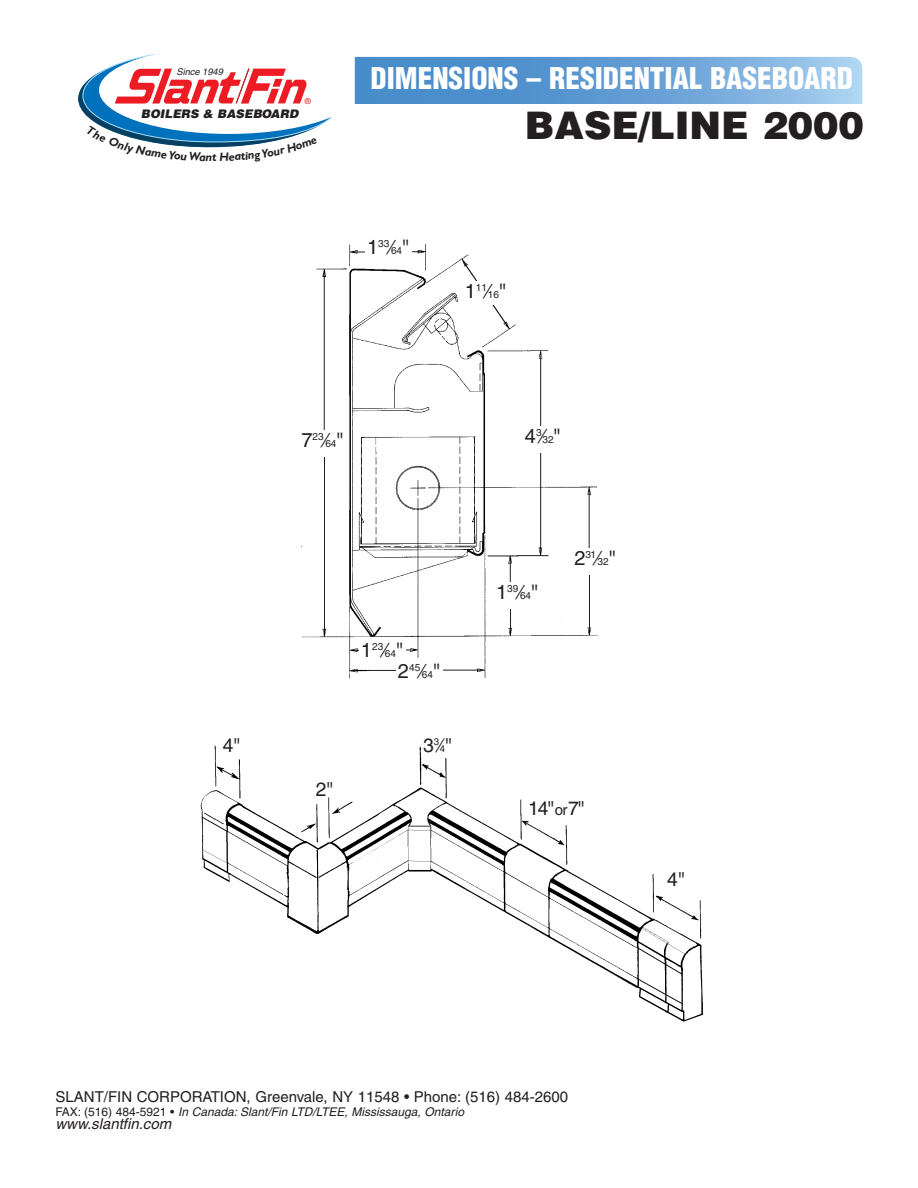
<style>
.page{position:relative;width:918px;height:1188px;background:#fff}
.page>*{position:absolute;margin:0;border:0;box-sizing:border-box;transform-origin:0 0}
.t1{font:900 37.95px "Helvetica";color:#231f20}
.t2{font:900 condensed 29.25px "Helvetica";color:#fff}
.t3{font:20.1px "Helvetica";color:#231f20}
.t4{font:19.35px "Helvetica";color:#231f20}
.t5{font:15px "Helvetica";color:#231f20}
.t6{font:italic 15px "Helvetica";color:#231f20}
.t7{font:italic 12px "Helvetica";color:#231f20}
.t8{font:italic 700 12px "Gill Sans";color:#231f20}
.t9{font:italic 900 11.85px "Helvetica";color:#231f20}
.t10{font:10.05px "Helvetica";color:#231f20}
.t11{font:italic 9.3px "Helvetica";color:#231f20}
.t12{font:8.25px "Helvetica";color:#ed1c24}
.s1{font-size:20.1px}
.s2{font-size:9.6px}
.s3{font-size:10.05px}
.s4{font-size:15px}
.s5{font-style:normal}
</style>
<div class="page">
<svg style="left:355px;top:57px;width:507px;height:46px;background:#68a1d6"></svg>
<img style="left:200px;top:745px;width:504px;height:277px">
<img style="left:301px;top:243px;width:297px;height:436px">
<div style="left:513px;top:427px;width:59px;height:26px;background:#fff"></div>
<div style="left:365px;top:237px;width:47px;height:27px;background:#fff"></div>
<div style="left:299px;top:430px;width:47px;height:27px;background:#fff"></div>
<div style="left:396px;top:661px;width:47px;height:23px;background:#fff"></div>
<div style="left:494px;top:582px;width:47px;height:27px;background:#fff"></div>
<div style="left:359px;top:640px;width:47px;height:23px;background:#fff"></div>
<div style="left:462px;top:282px;width:47px;height:23px;background:#fff"></div>
<div style="left:566px;top:548px;width:59px;height:27px;background:#fff"></div>
<svg style="left:78px;top:54px;width:254px;height:94px"></svg>
<p class="t11" style="left:176px;top:69px;width:48px">Since 1949</p>
<p class="t12" style="left:305px;top:98px;width:8px">®</p>
<p class="t9" style="left:141px;top:109px;width:159px">BOILERS &amp; BASEBOARD</p>
<p class="t8" style="left:212px;top:153px;width:6px">t</p>
<h2 class="t2" style="left:371px;top:67px;width:484px">DIMENSIONS – RESIDENTIAL BASEBOARD</h2>
<h1 class="t1" style="left:525px;top:112px;width:341px">BASE/LINE 2000</h1>
<p class="t10" style="left:367px;top:243px;width:44px"><span class="s1">1</span>33<span class="s1">⁄</span>64<span class="s1">"</span></p>
<p class="t10" style="left:465px;top:288px;width:43px"><span class="s1">1</span>11<span class="s1">⁄</span>16<span class="s1">"</span></p>
<h3 class="t4" style="left:223px;top:738px;width:19px">4"</h3>
<p class="t10" style="left:301px;top:436px;width:44px"><span class="s1">7</span>23<span class="s1">⁄</span>64<span class="s1">"</span></p>
<h3 class="t4" style="left:316px;top:782px;width:19px">2"</h3>
<p class="t10" style="left:361px;top:646px;width:44px"><span class="s1">1</span>23<span class="s1">⁄</span>64<span class="s1">"</span></p>
<p class="t10" style="left:398px;top:667px;width:44px"><span class="s1">2</span>45<span class="s1">⁄</span>64<span class="s1">"</span></p>
<h3 class="t4" style="left:423px;top:738px;width:31px">3<sup>3</sup>⁄<span class="s2">4</span>"</h3>
<h3 class="t3" style="left:525px;top:429px;width:37px">4<sup>3</sup>⁄<span class="s3">32</span>"</h3>
<p class="t10" style="left:496px;top:588px;width:44px"><span class="s1">1</span>39<span class="s1">⁄</span>64<span class="s1">"</span></p>
<p class="t10" style="left:575px;top:554px;width:43px"><span class="s1">2</span>31<span class="s1">⁄</span>32<span class="s1">"</span></p>
<h3 class="t4" style="left:528px;top:801px;width:58px">14"<span class="s4">or</span>7"</h3>
<h3 class="t4" style="left:667px;top:872px;width:19px">4"</h3>
<p class="t5" style="left:56px;top:1092px;width:514px">SLANT/FIN CORPORATION, Greenvale, NY 11548 • Phone: (516) 484-2600</p>
<p class="t7" style="left:56px;top:1107px;width:410px"><span class="s5">FAX: (516) 484-5921 •</span> In Canada: Slant/Fin LTD/LTEE, Mississauga, Ontario</p>
<p class="t6" style="left:56px;top:1119px;width:117px">www.slantfin.com</p>
</div>
